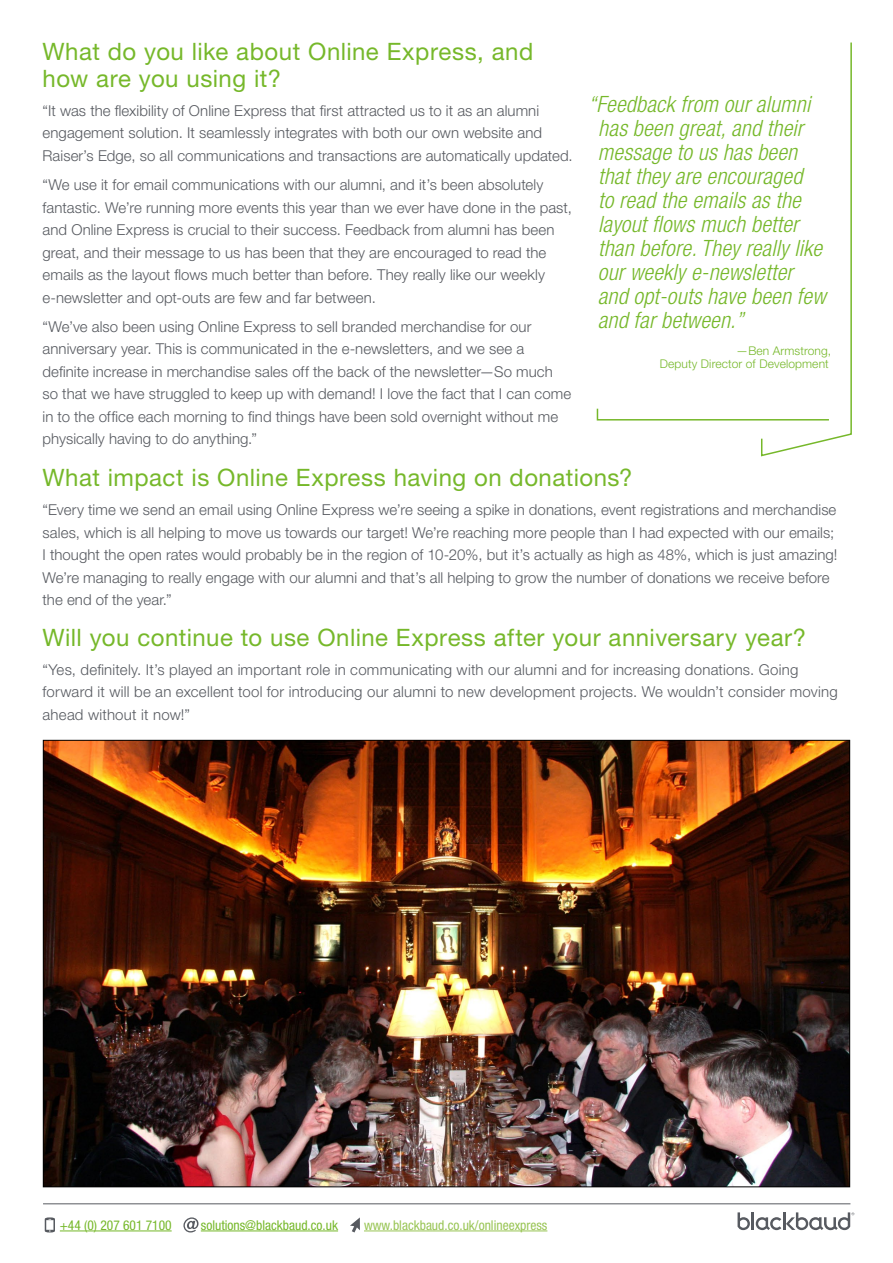
<style>
.page{position:relative;width:893px;height:1263px;background:#fff}
.page>*{position:absolute;margin:0;border:0;box-sizing:border-box;transform-origin:0 0}
.t1{font:24px/27px "Helvetica Neue LT Std";letter-spacing:.02em;color:#76b82a}
.t2{font:italic 300 condensed 22.5px/24px "Helvetica Neue LT Std";letter-spacing:.01em;color:#76b82a}
.t3{font:300 15px/22.5px "Helvetica Neue LT Std";letter-spacing:.005em;color:#575a60}
.t4{font:condensed 13.5px "Helvetica Neue LT Std";color:#76b82a}
.t5{font:condensed 13.5px "Helvetica Neue LT Std";color:#99c555}
.t6{font:300 12px/13.5px "Helvetica Neue LT Std";letter-spacing:.01em;color:#76b82a;text-align:right}
</style>
<div class="page">
<svg style="left:596px;top:42px;width:256px;height:415px"></svg>
<img style="left:45px;top:742px;width:803px;height:443px">
<svg style="left:737px;top:1212px;width:117px;height:18px"></svg>
<hr style="left:60px;top:1230px;width:112px;height:1px;background:#76b82a">
<hr style="left:201px;top:1230px;width:137px;height:1px;background:#76b82a">
<hr style="left:364px;top:1230px;width:183px;height:1px;background:#99c555">
<svg style="left:183px;top:1217px;width:16px;height:15px"></svg>
<svg style="left:350px;top:1217px;width:10px;height:15px"></svg>
<svg style="left:45px;top:1217px;width:10px;height:15px"></svg>
<hr style="left:43px;top:1203px;width:807px;height:1px;background:#575a60">
<h1 class="t1" style="left:43px;top:37px;width:492px">What do you like about Online Express, and how are you using it?</h1>
<p class="t3" style="left:43px;top:99px;width:532px">“It was the flexibility of Online Express that first attracted us to it as an alumni engagement solution. It seamlessly integrates with both our own website and<br>Raiser’s Edge, so all communications and transactions are automatically updated.</p>
<p class="t3" style="left:43px;top:173px;width:531px">“We use it for email communications with our alumni, and it’s been absolutely fantastic. We’re running more events this year than we ever have done in the past, and Online Express is crucial to their success. Feedback from alumni has been great, and their message to us has been that they are encouraged to read the emails as the layout flows much better than before. They really like our weekly e-newsletter and opt-outs are few and far between.</p>
<p class="t3" style="left:43px;top:315px;width:530px">“We’ve also been using Online Express to sell branded merchandise for our anniversary year. This is communicated in the e-newsletters, and we see a definite increase in merchandise sales off the back of the newsletter—So much so that we have struggled to keep up with demand! I love the fact that I can come in to the office each morning to find things have been sold overnight without me physically having to do anything.”</p>
<p class="t2" style="left:598px;top:92px;width:229px;text-indent:-9px">“Feedback from our alumni has been great, and their message to us has been that they are encouraged<br>to read the emails as the layout flows much better than before. They really like our weekly e-newsletter and opt-outs have been few and far between.”</p>
<p class="t6" style="left:660px;top:343px;width:173px">—Ben Armstrong,<br>Deputy Director of Development</p>
<h1 class="t1" style="left:43px;top:464px;width:591px">What impact is Online Express having on donations?</h1>
<p class="t3" style="left:43px;top:498px;width:796px">“Every time we send an email using Online Express we’re seeing a spike in donations, event registrations and merchandise sales, which is all helping to move us towards our target! We’re reaching more people than I had expected with our emails; I thought the open rates would probably be in the region of 10-20%, but it’s actually as high as 48%, which is just amazing!<br>We’re managing to really engage with our alumni and that’s all helping to grow the number of donations we receive before the end of the year.”</p>
<h1 class="t1" style="left:43px;top:623px;width:765px">Will you continue to use Online Express after your anniversary year?</h1>
<p class="t3" style="left:43px;top:658px;width:797px">“Yes, definitely. It’s played an important role in communicating with our alumni and for increasing donations. Going forward it will be an excellent tool for introducing our alumni to new development projects. We wouldn’t consider moving ahead without it now!”</p>
<p class="t4" style="left:60px;top:1217px;width:113px">+44 (0) 207 601 7100</p>
<p class="t4" style="left:201px;top:1217px;width:139px">solutions@blackbaud.co.uk</p>
<p class="t5" style="left:364px;top:1217px;width:185px">www.blackbaud.co.uk/onlineexpress</p>
</div>
